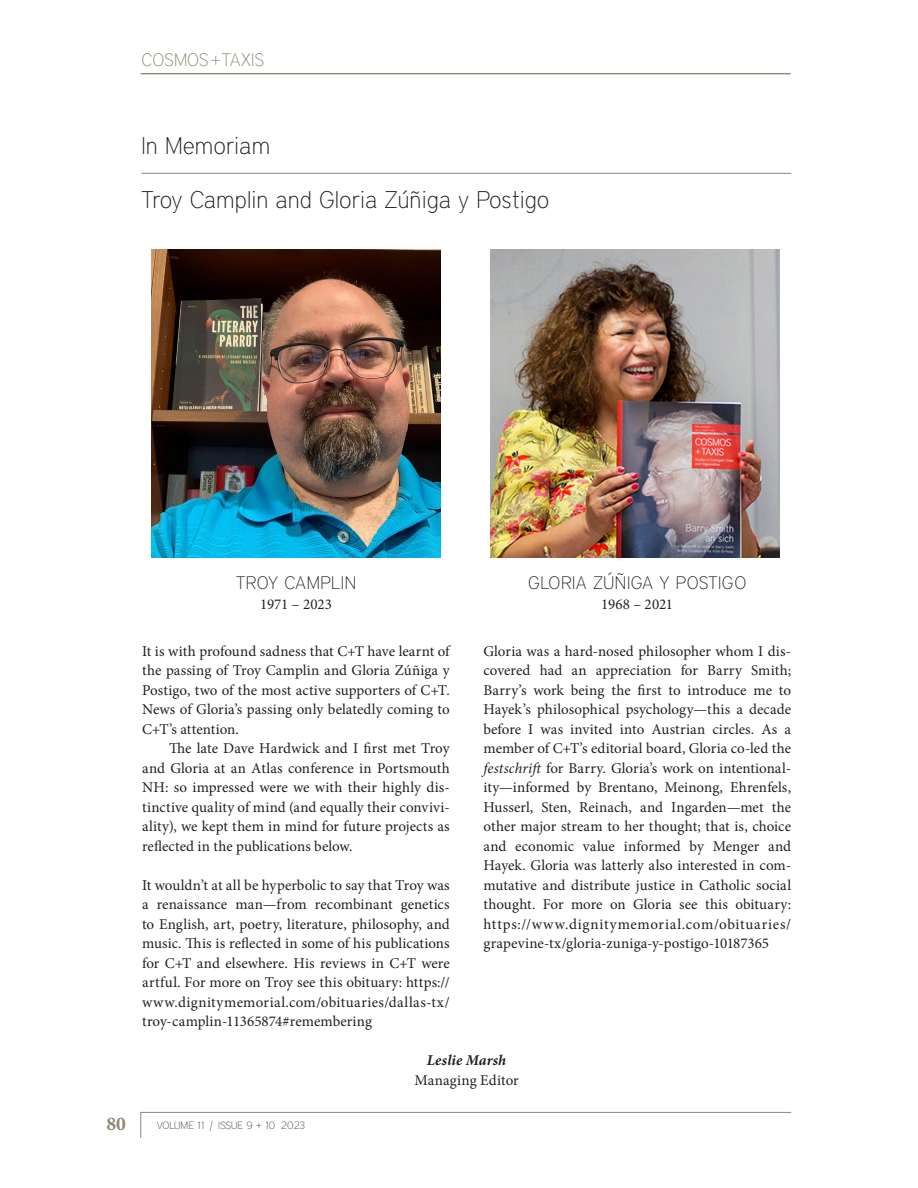
<style>
.page{position:relative;width:918px;height:1188px;background:#fff}
.page>*{position:absolute;margin:0;border:0;box-sizing:border-box;transform-origin:0 0}
.HEADING{font:100 24px "District";color:#231f20}
.t1{font:700 19.5px "Minion Pro";color:#8d8671}
.Subhead_1{font:100 18px "District";letter-spacing:.03em;color:#231f20}
.t2{font:100 18px "District";letter-spacing:-.005em;color:#8d8671}
.body__Opening_paragraph{font:15px/19.5px "Minion Pro";letter-spacing:.005em;color:#231f20;text-align:justify}
.body{font:15px/19.5px "Minion Pro";color:#231f20;text-align:justify}
.body__Opening_paragraph-2{font:italic 700 15px "Minion Pro";letter-spacing:.01em;color:#231f20}
.t3{font:100 10.5px "District";color:#3e3e3f}
.s1{font-style:italic}
</style>
<div class="page">
<hr style="left:142px;top:73px;width:648px;height:1px;background:#8d8671">
<hr style="left:140px;top:74px;width:651px;height:1px;background:#8d8671">
<svg style="left:140px;top:1112px;width:652px;height:26px"></svg>
<img style="left:151px;top:250px;width:289px;height:308px">
<img style="left:491px;top:250px;width:289px;height:308px">
<hr style="left:142px;top:173px;width:649px;height:1px;background:#8d8671">
<p class="t2" style="left:141px;top:49px;width:124px">COSMOS + TAXIS</p>
<p class="HEADING" style="left:142px;top:132px;width:130px">In Memoriam</p>
<p class="HEADING" style="left:142px;top:186px;width:409px">Troy Camplin and Gloria Zúñiga y Postigo</p>
<p class="Subhead_1" style="left:236px;top:572px;width:122px">TROY CAMPLIN</p>
<p class="body__Opening_paragraph" style="left:260px;top:594px;width:73px">1971 – 2023</p>
<p class="body__Opening_paragraph" style="left:142px;top:641px;width:309px">It is with profound sadness that C+T have learnt of the passing of Troy Camplin and Gloria Zúñiga y Postigo, two of the most active supporters of C+T.<br>News of Gloria’s passing only belatedly coming to C+T’s attention.</p>
<p class="body" style="left:142px;top:739px;width:309px;text-indent:27px">The late Dave Hardwick and I first met Troy and Gloria at an Atlas conference in Portsmouth NH: so impressed were we with their highly dis&shy;tinctive quality of mind (and equally their convivi&shy;ality), we kept them in mind for future projects as reflected in the publications below.</p>
<p class="body__Opening_paragraph" style="left:142px;top:875px;width:309px">It wouldn’t at all be hyperbolic to say that Troy was a renaissance man—from recombinant genetics to English, art, poetry, literature, philosophy, and music. This is reflected in some of his publications for C+T and elsewhere. His reviews in C+T were artful. For more on Troy see this obituary: https:// www.dignitymemorial.com/obituaries/dallas-tx/ troy-camplin-11365874#remembering</p>
<p class="Subhead_1" style="left:528px;top:572px;width:220px">GLORIA ZÚÑIGA Y POSTIGO</p>
<p class="body__Opening_paragraph" style="left:601px;top:594px;width:73px">1968 – 2021</p>
<p class="body__Opening_paragraph" style="left:483px;top:641px;width:309px">Gloria was a hard-nosed philosopher whom I dis&shy;covered had an appreciation for Barry Smith; Barry’s work being the first to introduce me to Hayek’s philosophical psychology—this a decade before I was invited into Austrian circles. As a member of C+T’s editorial board, Gloria co-led the <span class="s1">festschrift</span> for Barry. Gloria’s work on intentional&shy;ity—informed by Brentano, Meinong, Ehrenfels, Husserl, Sten, Reinach, and Ingarden—met the other major stream to her thought; that is, choice and economic value informed by Menger and Hayek. Gloria was latterly also interested in com&shy;mutative and distribute justice in Catholic social thought. For more on Gloria see this obituary: https://www.dignitymemorial.com/obituaries/ grapevine-tx/gloria-zuniga-y-postigo-10187365</p>
<h2 class="t1" style="left:106px;top:1110px;width:21px">80</h2>
<p class="t3" style="left:157px;top:1120px;width:150px">VOLUME 11 | ISSUE 9 + 10 2023</p>
<p class="body__Opening_paragraph-2" style="left:427px;top:1050px;width:81px">Leslie Marsh</p>
<p class="body__Opening_paragraph" style="left:414px;top:1070px;width:106px">Managing Editor</p>
</div>
